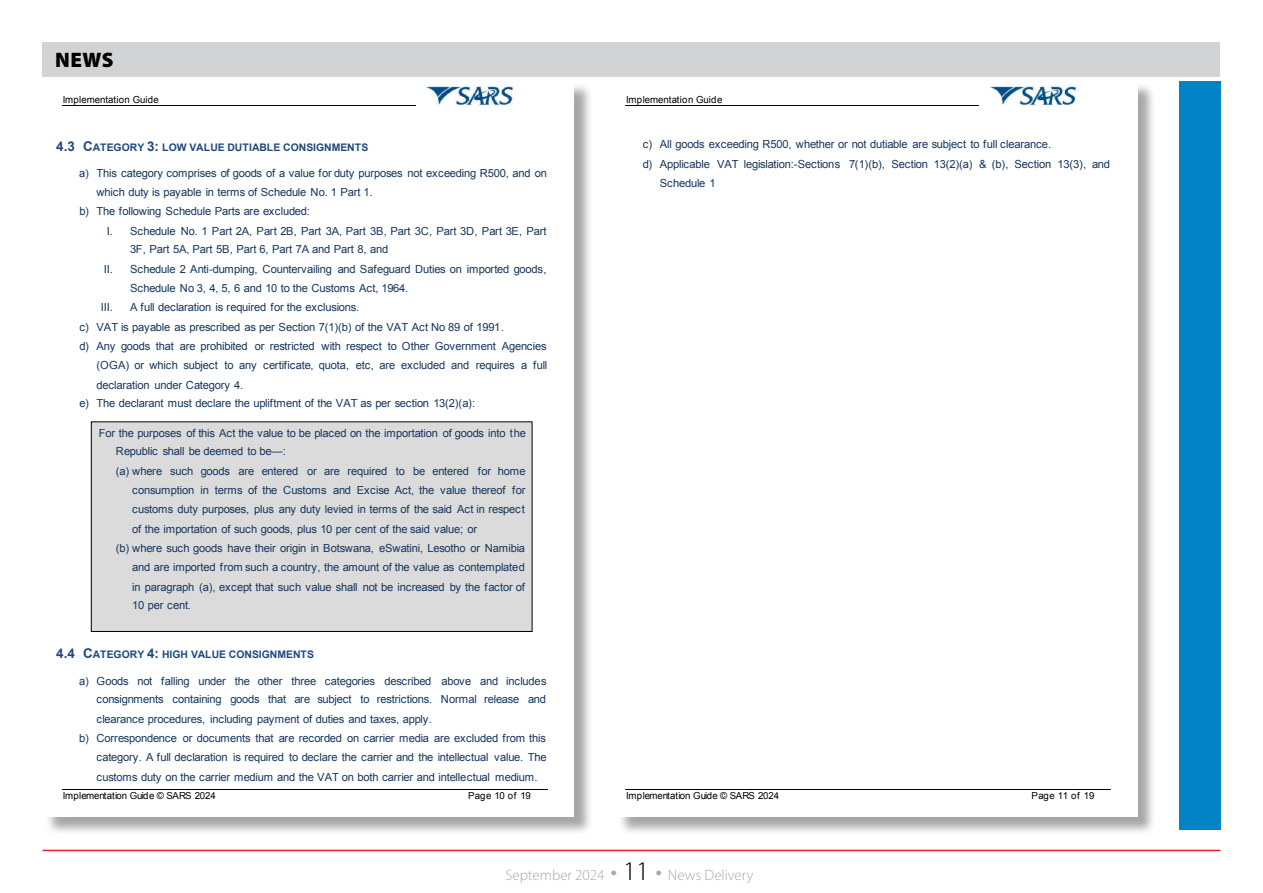
<style>
.page{position:relative;width:1263px;height:893px;background:#fff}
.page>*{position:absolute;margin:0;border:0;box-sizing:border-box;transform-origin:0 0}
.t1{font:900 21px "Myriad Pro";color:#000}
.t2{font:300 15px "Myriad Pro";color:#a7a9ac}
.t3{font:11.1px "Arial";letter-spacing:-.025em;color:#17365d}
.t4{font:700 10.35px "Arial";letter-spacing:-.01em;color:#1f497d}
.t5{font:9.6px "Arial";letter-spacing:-.01em;color:#000}
.t6{font:9.6px "Arial";letter-spacing:.01em;color:#000}
.s1{font-size:13.35px}
.s2{font-size:27px}
.s3{font-size:27px;color:#000}
</style>
<div class="page">
<div style="left:43px;top:43px;width:1177px;height:34px;background:#d1d3d4"></div>
<div style="left:44px;top:83px;width:549px;height:753px;background:#000;opacity:.35"></div>
<div style="left:43px;top:81px;width:531px;height:735px;background:#fff"></div>
<hr style="left:62px;top:105px;width:353px;height:1px;background:#000">
<hr style="left:62px;top:789px;width:486px;height:1px;background:#000">
<img style="left:426px;top:86px;width:88px;height:21px">
<div style="left:91px;top:422px;width:441px;height:209px;background:#dbdbdb"></div>
<div style="left:91px;top:421px;width:441px;height:211px;border:1px solid #000"></div>
<div style="left:618px;top:83px;width:538px;height:753px;background:#000;opacity:.35"></div>
<div style="left:616px;top:81px;width:521px;height:735px;background:#fff"></div>
<hr style="left:625px;top:105px;width:354px;height:1px;background:#000">
<hr style="left:625px;top:789px;width:486px;height:1px;background:#000">
<img style="left:990px;top:86px;width:87px;height:21px">
<div style="left:1179px;top:81px;width:41px;height:748px;background:#0283c6"></div>
<hr style="left:43px;top:850px;width:1177px;height:1px;background:#ed1d24">
<h1 class="t1" style="left:55px;top:46px;width:60px">NEWS</h1>
<p class="t6" style="left:63px;top:93px;width:98px">Implementation Guide</p>
<p class="t4" style="left:56px;top:140px;width:314px"><span class="s1">4.3 C</span>ATEGORY <span class="s1">3:</span> LOW VALUE DUTIABLE CONSIGNMENTS</p>
<p class="t3" style="left:79px;top:165px;width:469px">a) This category comprises of goods of a value for duty purposes not exceeding R500, and on</p>
<p class="t3" style="left:96px;top:185px;width:277px">which duty is payable in terms of Schedule No. 1 Part 1.</p>
<p class="t3" style="left:79px;top:204px;width:232px">b) The following Schedule Parts are excluded:</p>
<p class="t3" style="left:107px;top:224px;width:441px">I. Schedule No. 1 Part 2A, Part 2B, Part 3A, Part 3B, Part 3C, Part 3D, Part 3E, Part</p>
<p class="t3" style="left:130px;top:242px;width:260px">3F, Part 5A, Part 5B, Part 6, Part 7A and Part 8, and</p>
<p class="t3" style="left:104px;top:261px;width:444px">II. Schedule 2 Anti-dumping, Countervailing and Safeguard Duties on imported goods,</p>
<p class="t3" style="left:130px;top:281px;width:280px">Schedule No 3, 4, 5, 6 and 10 to the Customs Act, 1964.</p>
<p class="t3" style="left:101px;top:300px;width:14px">III.</p>
<p class="t3" style="left:130px;top:300px;width:231px">A full declaration is required for the exclusions.</p>
<p class="t3" style="left:79px;top:320px;width:426px">c) VAT is payable as prescribed as per Section 7(1)(b) of the VAT Act No 89 of 1991.</p>
<p class="t3" style="left:79px;top:339px;width:469px">d) Any goods that are prohibited or restricted with respect to Other Government Agencies</p>
<p class="t3" style="left:96px;top:358px;width:452px">(OGA) or which subject to any certificate, quota, etc, are excluded and requires a full</p>
<p class="t3" style="left:96px;top:378px;width:148px">declaration under Category 4.</p>
<p class="t3" style="left:79px;top:396px;width:397px">e) The declarant must declare the upliftment of the VAT as per section 13(2)(a):</p>
<p class="t3" style="left:99px;top:425px;width:429px">For the purposes of this Act the value to be placed on the importation of goods into the</p>
<p class="t3" style="left:116px;top:444px;width:171px">Republic shall be deemed to be—:</p>
<p class="t3" style="left:116px;top:463px;width:411px">(a) where such goods are entered or are required to be entered for home</p>
<p class="t3" style="left:132px;top:483px;width:395px">consumption in terms of the Customs and Excise Act, the value thereof for</p>
<p class="t3" style="left:132px;top:502px;width:394px">customs duty purposes, plus any duty levied in terms of the said Act in respect</p>
<p class="t3" style="left:132px;top:521px;width:346px">of the importation of such goods, plus 10 per cent of the said value; or</p>
<p class="t3" style="left:116px;top:541px;width:411px">(b) where such goods have their origin in Botswana, eSwatini, Lesotho or Namibia</p>
<p class="t3" style="left:132px;top:560px;width:394px">and are imported from such a country, the amount of the value as contemplated</p>
<p class="t3" style="left:132px;top:579px;width:394px">in paragraph (a), except that such value shall not be increased by the factor of</p>
<p class="t3" style="left:132px;top:598px;width:60px">10 per cent.</p>
<p class="t4" style="left:56px;top:647px;width:259px"><span class="s1">4.4 C</span>ATEGORY <span class="s1">4:</span> HIGH VALUE CONSIGNMENTS</p>
<p class="t3" style="left:79px;top:673px;width:469px">a) Goods not falling under the other three categories described above and includes</p>
<p class="t3" style="left:96px;top:692px;width:451px">consignments containing goods that are subject to restrictions. Normal release and</p>
<p class="t3" style="left:96px;top:711px;width:337px">clearance procedures, including payment of duties and taxes, apply.</p>
<p class="t3" style="left:79px;top:731px;width:468px">b) Correspondence or documents that are recorded on carrier media are excluded from this</p>
<p class="t3" style="left:96px;top:750px;width:452px">category. A full declaration is required to declare the carrier and the intellectual value. The</p>
<p class="t3" style="left:96px;top:769px;width:443px">customs duty on the carrier medium and the VAT on both carrier and intellectual medium.</p>
<p class="t5" style="left:63px;top:790px;width:154px">Implementation Guide © SARS 2024</p>
<p class="t5" style="left:468px;top:790px;width:64px">Page 10 of 19</p>
<p class="t6" style="left:626px;top:93px;width:98px">Implementation Guide</p>
<p class="t3" style="left:643px;top:137px;width:410px">c) All goods exceeding R500, whether or not dutiable are subject to full clearance.</p>
<p class="t3" style="left:643px;top:156px;width:469px">d) Applicable VAT legislation:-Sections 7(1)(b), Section 13(2)(a) &amp; (b), Section 13(3), and</p>
<p class="t3" style="left:660px;top:176px;width:58px">Schedule 1</p>
<p class="t5" style="left:626px;top:790px;width:154px">Implementation Guide © SARS 2024</p>
<p class="t5" style="left:1032px;top:790px;width:64px">Page 11 of 19</p>
<h2 class="t2" style="left:505px;top:866px;width:250px">September 2024 <span class="s2">•</span> <span class="s3">11</span> <span class="s2">•</span> News Delivery</h2>
</div>
